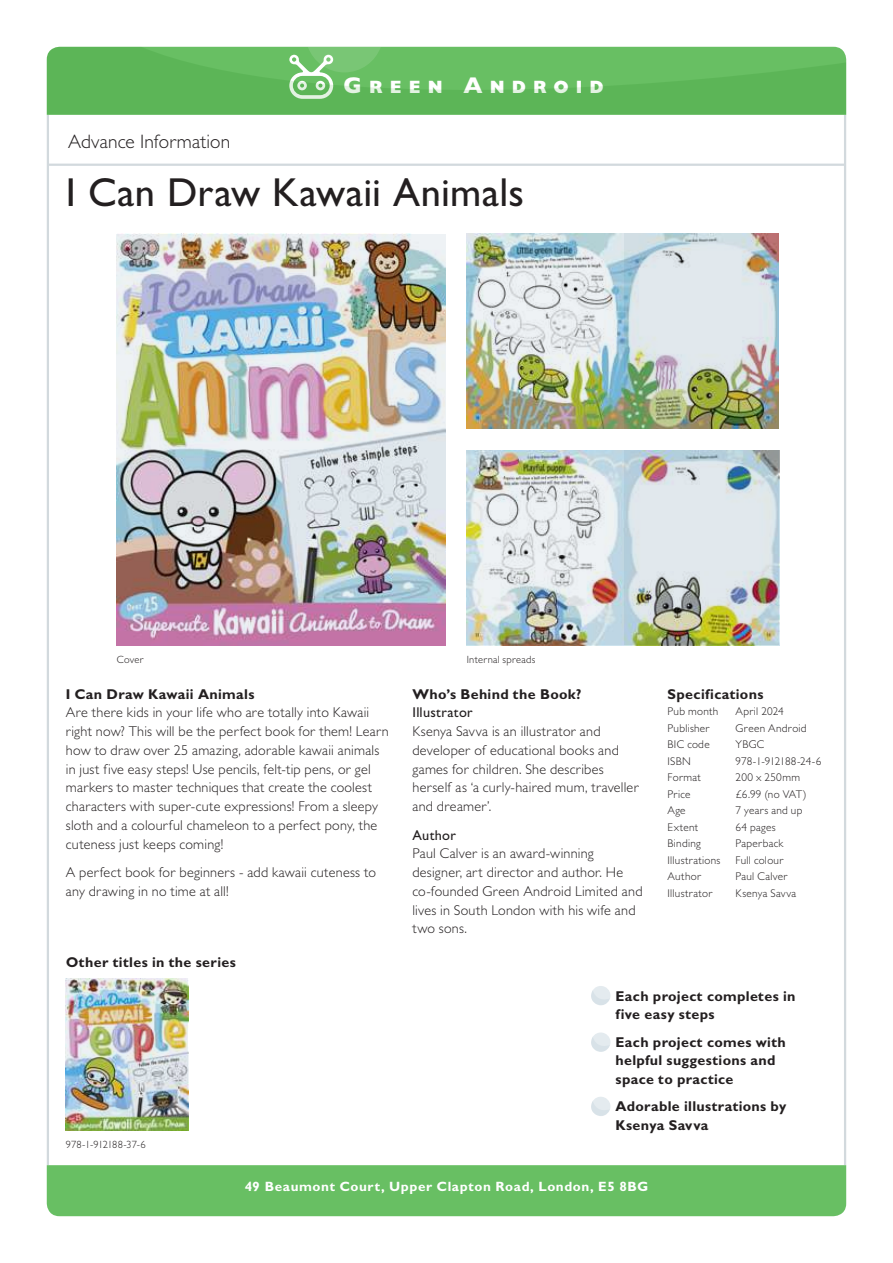
<style>
.page{position:relative;width:893px;height:1263px;background:#fff}
.page>*{position:absolute;margin:0;border:0;box-sizing:border-box;transform-origin:0 0}
.t1{font:500 40.5px "Gill Sans MT Std";letter-spacing:.005em;color:#231f20}
.t2{font:800 22.95px "Gill Sans MT Std";letter-spacing:.31em;color:#fff}
.t3{font:300 19.5px "Gill Sans MT Std";letter-spacing:.005em;color:#231f20}
.t4{font:300 14.25px/18.8px "Gill Sans MT Std";letter-spacing:.015em;color:#231f20}
.t5{font:700 14.25px/18.8px "Gill Sans MT Std";letter-spacing:.02em;color:#231f20}
.t6{font:500 14.25px "Gill Sans MT Std";letter-spacing:.02em;color:#231f20}
.t7{font:700 13.5px "Gill Sans MT Std";letter-spacing:.045em;color:#fff}
.t8{font:300 11.25px "Gill Sans MT Std";letter-spacing:.025em;color:#231f20}
.t9{font:300 11.25px "Gill Sans MT Std";letter-spacing:-.03em;color:#231f20}
.t10{font:300 10.5px "Gill Sans MT Std";letter-spacing:.025em;color:#231f20}
.t11{font:300 10.5px "Gill Sans MT Std";letter-spacing:-.025em;color:#231f20}
</style>
<div class="page">
<hr style="left:844px;top:115px;width:2px;height:1050px;background:#d2d9dd">
<hr style="left:47px;top:115px;width:2px;height:1050px;background:#d2d9dd">
<hr style="left:47px;top:164px;width:799px;height:2px;background:#d2d9dd">
<div style="left:47px;top:1165px;width:799px;height:51px;background:#68bf63"></div>
<svg style="left:47px;top:47px;width:799px;height:68px;background:#61b95c"></svg>
<svg style="left:289px;top:47px;width:92px;height:52px;background:#7ec77a"></svg>
<img style="left:466px;top:234px;width:158px;height:195px">
<img style="left:117px;top:234px;width:329px;height:411px">
<img style="left:467px;top:450px;width:157px;height:195px">
<img style="left:624px;top:450px;width:155px;height:195px">
<img style="left:624px;top:234px;width:155px;height:195px">
<img style="left:66px;top:978px;width:122px;height:153px">
<div style="left:591px;top:986px;width:19px;height:19px;background:#e4ebef;border-radius:50%"></div>
<svg style="left:591px;top:990px;width:19px;height:16px"></svg>
<div style="left:591px;top:1032px;width:19px;height:20px;background:#e4ebef;border-radius:50%"></div>
<svg style="left:591px;top:1038px;width:19px;height:14px"></svg>
<div style="left:591px;top:1097px;width:19px;height:19px;background:#e4ebef;border-radius:50%"></div>
<svg style="left:591px;top:1102px;width:19px;height:14px"></svg>
<h3 class="t3" style="left:68px;top:130px;width:164px">Advance Information</h3>
<h2 class="t2" style="left:344px;top:71px;width:262px">Green Android</h2>
<h1 class="t1" style="left:66px;top:168px;width:460px">I Can Draw Kawaii Animals</h1>
<p class="t10" style="left:117px;top:653px;width:29px">Cover</p>
<p class="t10" style="left:467px;top:653px;width:70px">Internal spreads</p>
<p class="t5" style="left:66px;top:684px;width:190px">I Can Draw Kawaii Animals</p>
<p class="t4" style="left:66px;top:703px;width:324px">Are there kids in your life who are totally into Kawaii right now? This will be the perfect book for them! Learn how to draw over 25 amazing, adorable kawaii animals in just five easy steps! Use pencils, felt-tip pens, or gel markers to master techniques that create the coolest characters with super-cute expressions! From a sleepy sloth and a colourful chameleon to a perfect pony, the cuteness just keeps coming!</p>
<p class="t4" style="left:66px;top:863px;width:312px">A perfect book for beginners - add kawaii cuteness to any drawing in no time at all!</p>
<p class="t5" style="left:66px;top:952px;width:171px">Other titles in the series</p>
<p class="t5" style="left:412px;top:684px;width:170px">Who’s Behind the Book?</p>
<p class="t6" style="left:412px;top:704px;width:62px">Illustrator</p>
<p class="t4" style="left:412px;top:722px;width:228px">Ksenya Savva is an illustrator and developer of educational books and games for children. She describes herself as ‘a curly-haired mum, traveller and dreamer’.</p>
<p class="t6" style="left:412px;top:826px;width:45px">Author</p>
<p class="t4" style="left:412px;top:844px;width:232px">Paul Calver is an award-winning designer, art director and author. He co-founded Green Android Limited and lives in South London with his wife and two sons.</p>
<p class="t5" style="left:668px;top:684px;width:97px">Specifications</p>
<p class="t8" style="left:668px;top:704px;width:52px">Pub month</p>
<p class="t8" style="left:736px;top:704px;width:50px">April 2024</p>
<p class="t8" style="left:668px;top:721px;width:44px">Publisher</p>
<p class="t8" style="left:736px;top:721px;width:72px">Green Android</p>
<p class="t8" style="left:668px;top:738px;width:44px">BIC code</p>
<p class="t8" style="left:736px;top:738px;width:30px">YBGC</p>
<p class="t8" style="left:668px;top:754px;width:25px">ISBN</p>
<p class="t9" style="left:736px;top:754px;width:87px">978-1-912188-24-6</p>
<p class="t8" style="left:668px;top:771px;width:35px">Format</p>
<p class="t8" style="left:736px;top:771px;width:66px">200 x 250mm</p>
<p class="t8" style="left:668px;top:787px;width:24px">Price</p>
<p class="t8" style="left:736px;top:787px;width:72px">£6.99 (no VAT)</p>
<p class="t8" style="left:668px;top:804px;width:20px">Age</p>
<p class="t8" style="left:736px;top:804px;width:68px">7 years and up</p>
<p class="t8" style="left:668px;top:820px;width:32px">Extent</p>
<p class="t8" style="left:736px;top:820px;width:42px">64 pages</p>
<p class="t8" style="left:668px;top:837px;width:35px">Binding</p>
<p class="t8" style="left:736px;top:837px;width:49px">Paperback</p>
<p class="t8" style="left:668px;top:853px;width:54px">Illustrations</p>
<p class="t8" style="left:736px;top:853px;width:49px">Full colour</p>
<p class="t8" style="left:668px;top:870px;width:35px">Author</p>
<p class="t8" style="left:736px;top:870px;width:54px">Paul Calver</p>
<p class="t8" style="left:668px;top:886px;width:47px">Illustrator</p>
<p class="t8" style="left:736px;top:886px;width:62px">Ksenya Savva</p>
<p class="t11" style="left:66px;top:1138px;width:81px">978-1-912188-37-6</p>
<p class="t5" style="left:615px;top:986px;width:181px">Each project completes in five easy steps</p>
<p class="t5" style="left:615px;top:1032px;width:172px">Each project comes with helpful suggestions and space to practice</p>
<p class="t5" style="left:615px;top:1097px;width:172px">Adorable illustrations by<br>Ksenya Savva</p>
<p class="t7" style="left:245px;top:1178px;width:405px">49 Beaumont Court, Upper Clapton Road, London, E5 8BG</p>
</div>
